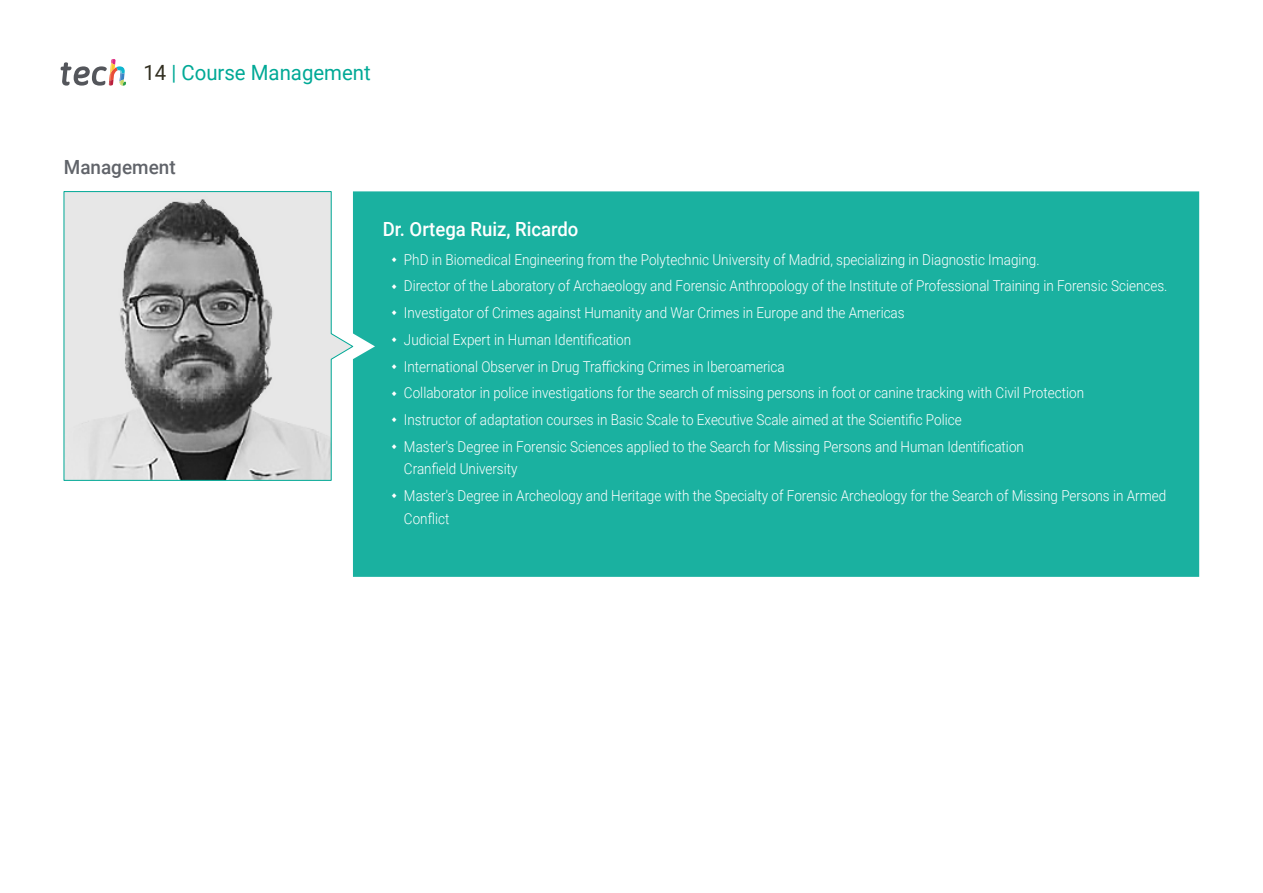
<style>
.page{position:relative;width:1263px;height:893px;background:#fff}
.page>*{position:absolute;margin:0;border:0;box-sizing:border-box;transform-origin:0 0}
.t1{font:21px "Roboto";color:#00a996}
.t2{font:500 19.5px "Roboto";color:#fff;scale:.95 1}
.t3{font:500 19.5px "Roboto";color:#61646a}
.t4{font:300 15px/26.7px "Roboto";color:#fff;scale:.9 1}
.s1{color:#312e20}
</style>
<div class="page">
<div style="left:353px;top:191px;width:846px;height:386px;background:#1ab1a0"></div>
<svg style="left:64px;top:191px;width:289px;height:290px;background:#b7b9b9"></svg>
<svg style="left:61px;top:59px;width:65px;height:27px"></svg>
<svg style="left:392px;top:257px;width:5px;height:5px"></svg>
<svg style="left:392px;top:284px;width:5px;height:5px"></svg>
<svg style="left:392px;top:310px;width:5px;height:5px"></svg>
<svg style="left:392px;top:337px;width:5px;height:5px"></svg>
<svg style="left:392px;top:364px;width:5px;height:5px"></svg>
<svg style="left:392px;top:391px;width:5px;height:5px"></svg>
<svg style="left:392px;top:417px;width:5px;height:5px"></svg>
<svg style="left:392px;top:444px;width:5px;height:5px"></svg>
<svg style="left:392px;top:493px;width:5px;height:5px"></svg>
<h1 class="t1" style="left:144px;top:57px;width:229px"><span class="s1">14</span> | Course Management</h1>
<h2 class="t3" style="left:64px;top:154px;width:113px">Management</h2>
<h2 class="t2" style="left:383px;top:215px;width:208px">Dr. Ortega Ruiz, Ricardo</h2>
<p class="t4" style="left:404px;top:245px;width:850px">PhD in Biomedical Engineering from the Polytechnic University of Madrid, specializing in Diagnostic Imaging.<br>Director of the Laboratory of Archaeology and Forensic Anthropology of the Institute of Professional Training in Forensic Sciences.<br>Investigator of Crimes against Humanity and War Crimes in Europe and the Americas<br>Judicial Expert in Human Identification<br>International Observer in Drug Trafficking Crimes in Iberoamerica<br>Collaborator in police investigations for the search of missing persons in foot or canine tracking with Civil Protection<br>Instructor of adaptation courses in Basic Scale to Executive Scale aimed at the Scientific Police<br>Master's Degree in Forensic Sciences applied to the Search for Missing Persons and Human Identification</p>
<p class="t4" style="left:404px;top:455px;width:848px">Cranfield University<br>Master's Degree in Archeology and Heritage with the Specialty of Forensic Archeology for the Search of Missing Persons in Armed</p>
<p class="t4" style="left:404px;top:504px;width:52px">Conflict</p>
</div>
